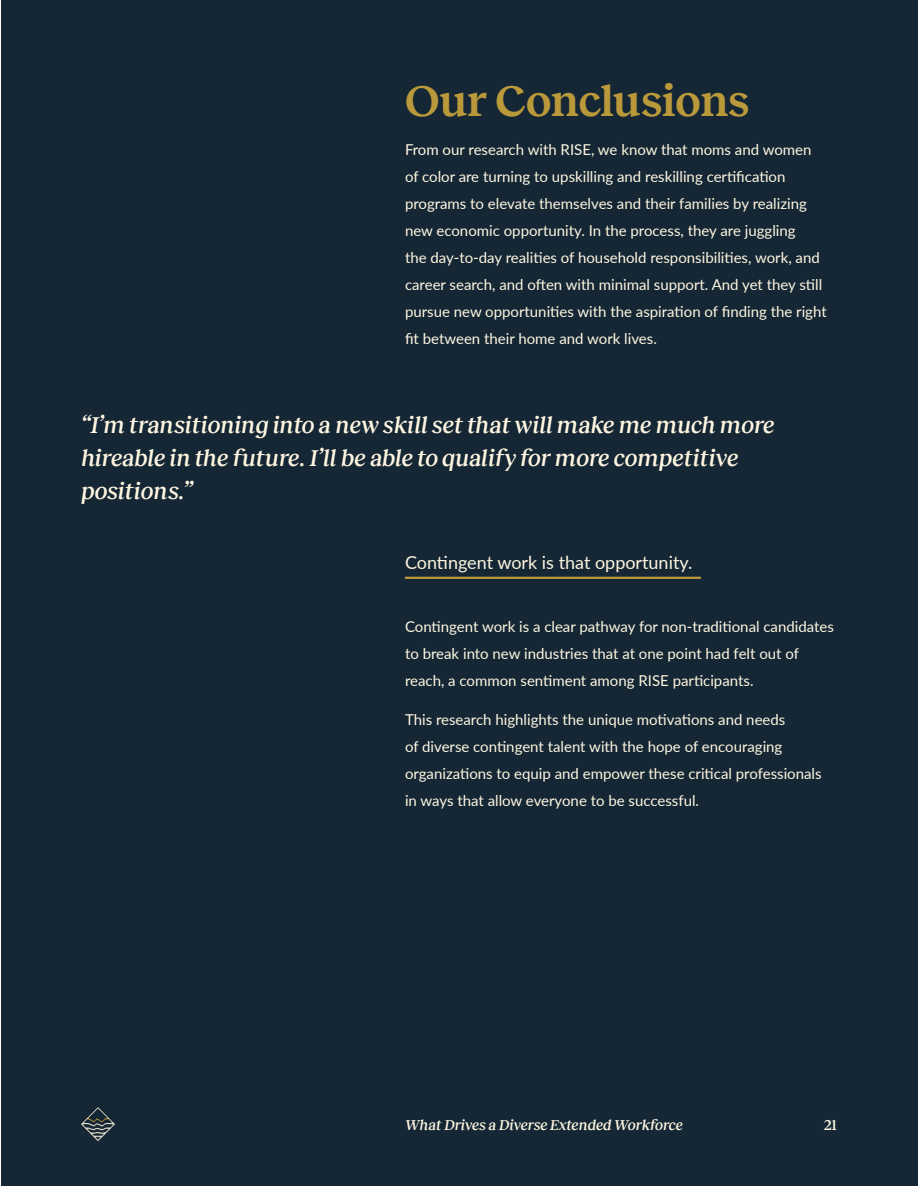
<style>
.page{position:relative;width:918px;height:1188px;background:#fff}
.page>*{position:absolute;margin:0;border:0;box-sizing:border-box;transform-origin:0 0}
.t1{font:600 45px "Reckless";letter-spacing:-.005em;color:#ba993b}
.t2{font:italic 500 24px/33px "Reckless";letter-spacing:-.005em;color:#fef6e1}
.t3{font:18px "Lato";color:#fef6e1}
.t4{font:15px/27px "Lato";color:#fef6e1}
.t5{font:italic 500 15px "Reckless";letter-spacing:-.01em;color:#fef6e1}
.t6{font:500 15px "Reckless";color:#fef6e1}
</style>
<div class="page">
<div style="left:1px;top:0;width:917px;height:1186px;background:#152735"></div>
<img style="left:81px;top:1107px;width:34px;height:34px">
<hr style="left:405px;top:577px;width:296px;height:2px;background:#bb9a3b">
<h1 class="t1" style="left:405px;top:68px;width:346px">Our Conclusions</h1>
<p class="t4" style="left:405px;top:136px;width:423px">From our research with RISE, we know that moms and women of color are turning to upskilling and reskilling certification programs to elevate themselves and their families by realizing new economic opportunity. In the process, they are juggling<br>the day-to-day realities of household responsibilities, work, and career search, and often with minimal support. And yet they still pursue new opportunities with the aspiration of finding the right fit between their home and work lives.</p>
<h2 class="t2" style="left:81px;top:406px;width:695px">“I’m transitioning into a new skill set that will make me much more hireable in the future. I’ll be able to qualify for more competitive positions.”</h2>
<p class="t3" style="left:405px;top:550px;width:289px">Contingent work is that opportunity.</p>
<p class="t4" style="left:405px;top:613px;width:431px">Contingent work is a clear pathway for non-traditional candidates to break into new industries that at one point had felt out of reach, a common sentiment among RISE participants.</p>
<p class="t4" style="left:405px;top:706px;width:418px">This research highlights the unique motivations and needs<br>of diverse contingent talent with the hope of encouraging organizations to equip and empower these critical professionals in ways that allow everyone to be successful.</p>
<p class="t5" style="left:405px;top:1114px;width:279px">What Drives a Diverse Extended Workforce</p>
<p class="t6" style="left:824px;top:1114px;width:14px">21</p>
</div>
